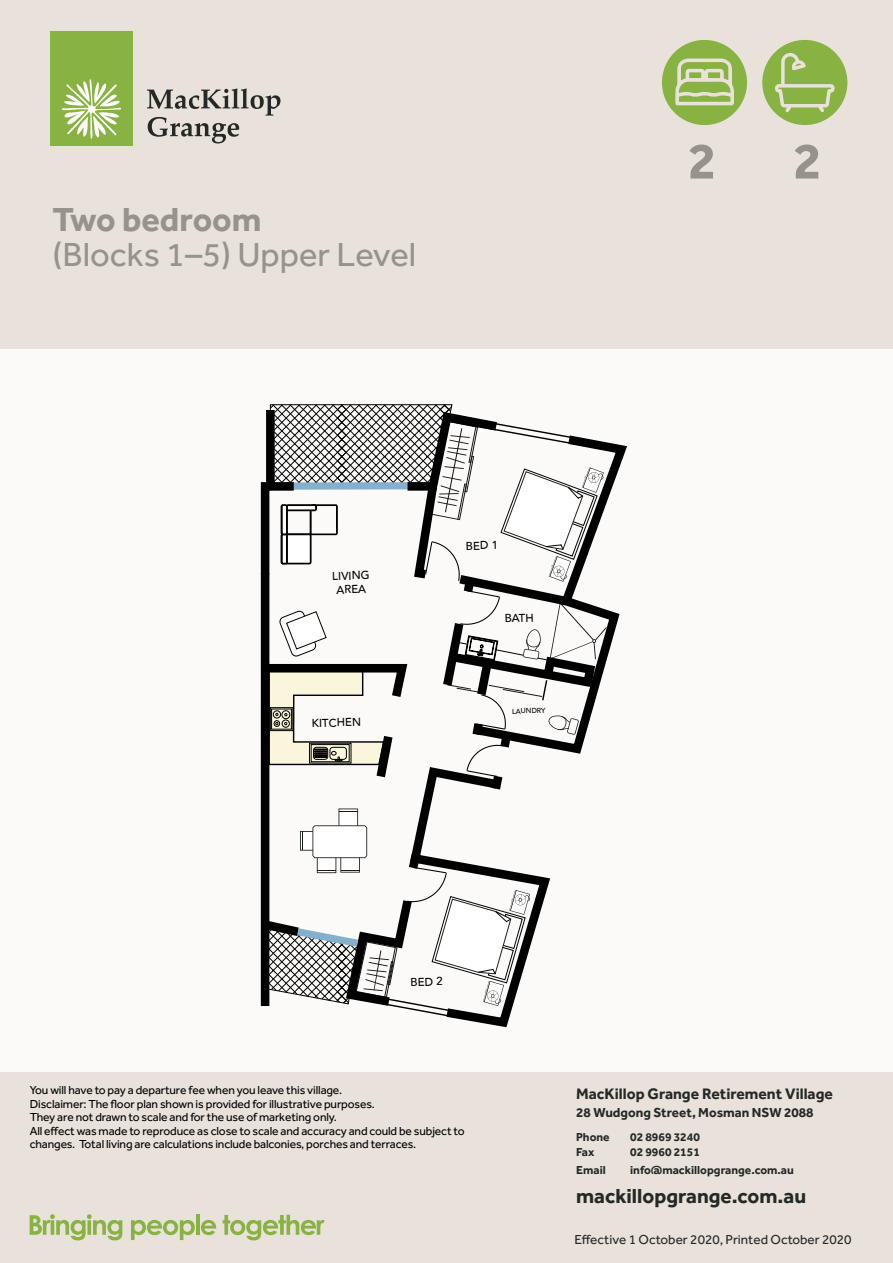
<style>
.page{position:relative;width:893px;height:1263px;background:#e8e2da}
.page>*{position:absolute;margin:0;border:0;box-sizing:border-box;transform-origin:0 0}
.t1{font:700 52.5px "Effra";color:#97928a}
.t2{font:34.5px "Effra";color:#97928a}
.t3{font:700 34.5px "Effra";color:#97928a}
.t4{font:700 21px "Effra";color:#252926}
.t5{font:700 15.75px "Effra";color:#252926}
.t6{font:13.5px "Effra";color:#252926}
.t7{font:700 13.5px "Effra";color:#252926}
.t8{font:12px/13.5px "Effra";letter-spacing:-.01em;color:#000}
.t9{font:700 12px "Effra";color:#252926}
.t10{font:500 11.4px/13.6px "Avenir";color:#000;text-align:center}
.t11{font:500 7.2px "Avenir";color:#000}
</style>
<div class="page">
<svg style="left:30px;top:1214px;width:92px;height:26px"></svg>
<svg style="left:131px;top:1220px;width:64px;height:20px"></svg>
<hr style="left:196px;top:1215px;width:4px;height:20px;background:#88b241">
<svg style="left:201px;top:1220px;width:15px;height:15px"></svg>
<svg style="left:223px;top:1215px;width:101px;height:25px"></svg>
<div style="left:50px;top:32px;width:83px;height:114px;background:#88b241"></div>
<svg style="left:62px;top:79px;width:59px;height:60px"></svg>
<svg style="left:147px;top:88px;width:133px;height:55px"></svg>
<div style="left:0;top:349px;width:893px;height:722px;background:#fbfaf9"></div>
<svg style="left:260px;top:404px;width:359px;height:624px"></svg>
<div style="left:662px;top:40px;width:85px;height:85px;background:#88b241;border-radius:50%"></div>
<div style="left:762px;top:40px;width:85px;height:85px;background:#88b241;border-radius:50%"></div>
<svg style="left:675px;top:40px;width:60px;height:66px"></svg>
<svg style="left:775px;top:53px;width:60px;height:59px"></svg>
<h2 class="t3" style="left:52px;top:199px;width:211px">Two bedroom</h2>
<h2 class="t2" style="left:52px;top:234px;width:365px">(Blocks 1–5) Upper Level</h2>
<h1 class="t1" style="left:688px;top:129px;width:30px">2</h1>
<h1 class="t1" style="left:793px;top:129px;width:30px">2</h1>
<p class="t10" style="left:332px;top:568px;width:39px;rotate:-1deg">LIVING<br>AREA</p>
<p class="t10" style="left:311px;top:715px;width:51px;rotate:-1deg">KITCHEN</p>
<p class="t10" style="left:466px;top:538px;width:34px;rotate:-1deg">BED 1</p>
<p class="t10" style="left:504px;top:611px;width:31px;rotate:-1deg">BATH</p>
<p class="t11" style="left:512px;top:705px;width:35px;rotate:-1deg">LAUNDRY</p>
<p class="t10" style="left:410px;top:975px;width:34px;rotate:-1deg">BED 2</p>
<p class="t8" style="left:30px;top:1083px;width:436px">You will have to pay a departure fee when you leave this village.<br>Disclaimer: The floor plan shown is provided for illustrative purposes.<br>They are not drawn to scale and for the use of marketing only.<br>All effect was made to reproduce as close to scale and accuracy and could be subject to changes. Total living are calculations include balconies, porches and terraces.</p>
<h3 class="t5" style="left:576px;top:1084px;width:258px">MacKillop Grange Retirement Village</h3>
<p class="t7" style="left:576px;top:1104px;width:239px">28 Wudgong Street, Mosman NSW 2088</p>
<p class="t9" style="left:576px;top:1129px;width:35px">Phone</p>
<p class="t9" style="left:630px;top:1129px;width:71px">02 8969 3240</p>
<p class="t9" style="left:576px;top:1144px;width:20px">Fax</p>
<p class="t9" style="left:630px;top:1144px;width:71px">02 9960 2151</p>
<p class="t9" style="left:576px;top:1162px;width:31px">Email</p>
<p class="t9" style="left:630px;top:1162px;width:165px">info@mackillopgrange.com.au</p>
<h3 class="t4" style="left:576px;top:1183px;width:231px">mackillopgrange.com.au</h3>
<p class="t6" style="left:575px;top:1231px;width:279px">Effective 1 October 2020, Printed October 2020</p>
</div>
